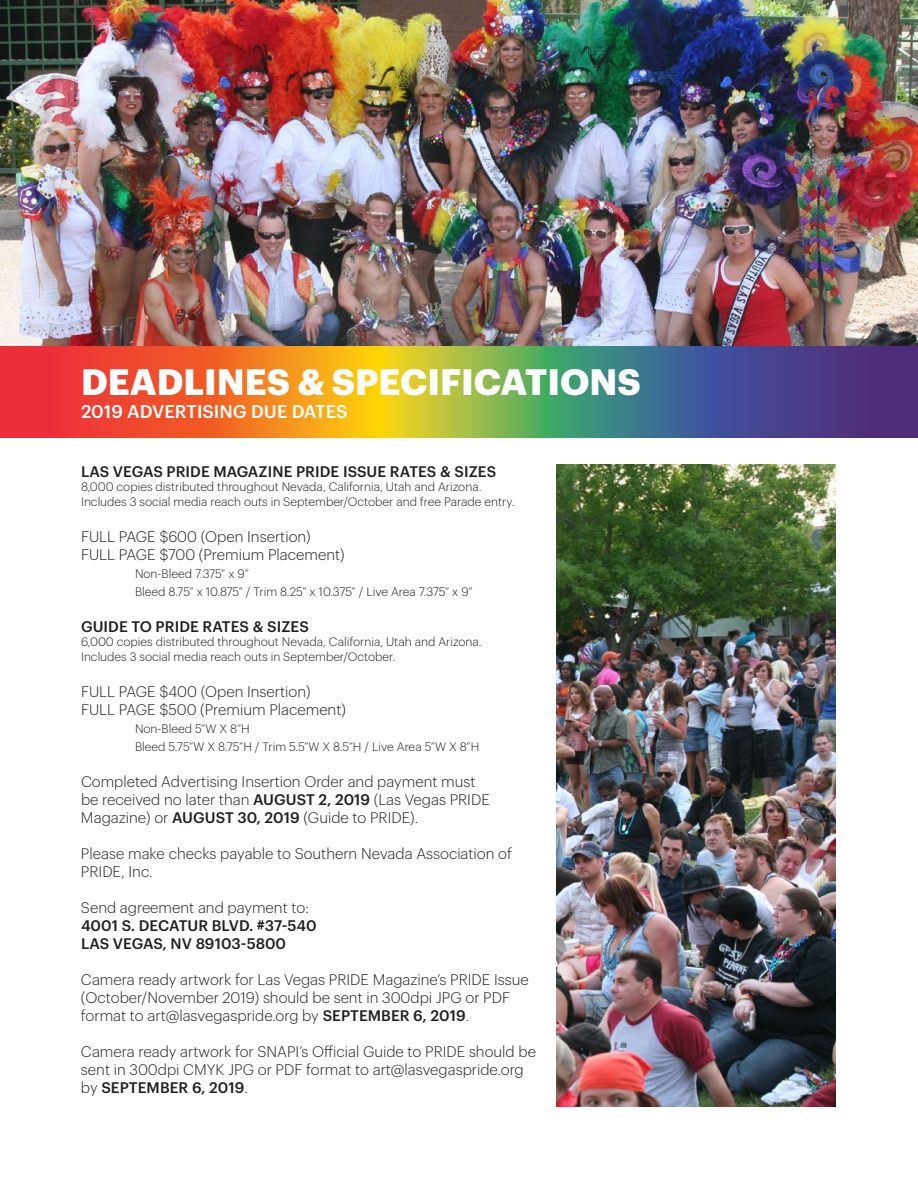
<style>
.page{position:relative;width:918px;height:1188px;background:#fff}
.page>*{position:absolute;margin:0;border:0;box-sizing:border-box;transform-origin:0 0}
.t1{font:700 36px "Graphik";color:#fff}
.t2{font:500 18px "Graphik";color:#fff}
.t3{font:300 15px/18px "Graphik";color:#231f20}
.t4{font:500 15px/18px "Graphik";letter-spacing:.005em;color:#231f20}
.t5{font:300 12px/14.4px "Graphik";color:#231f20}
.s1{font-weight:500}
</style>
<div class="page">
<svg style="left:0;top:346px;width:918px;height:91px;background:#9e7152"></svg>
<img style="left:0;top:0;width:918px;height:346px">
<img style="left:556px;top:465px;width:280px;height:642px">
<h1 class="t1" style="left:81px;top:354px;width:561px">DEADLINES &amp; SPECIFICATIONS</h1>
<p class="t2" style="left:81px;top:397px;width:268px">2019 ADVERTISING DUE DATES</p>
<p class="t4" style="left:81px;top:461px;width:417px">LAS VEGAS PRIDE MAGAZINE PRIDE ISSUE RATES &amp; SIZES</p>
<p class="t5" style="left:81px;top:479px;width:435px">8,000 copies distributed throughout Nevada, California, Utah and Arizona.<br>Includes 3 social media reach outs in September/October and free Parade entry.</p>
<p class="t3" style="left:81px;top:526px;width:265px">FULL PAGE $600 (Open Insertion)<br>FULL PAGE $700 (Premium Placement)</p>
<p class="t5" style="left:135px;top:564px;width:339px;line-height:18px">Non-Bleed 7.375” x 9”<br>Bleed 8.75” x 10.875” / Trim 8.25” x 10.375” / Live Area 7.375” x 9”</p>
<p class="t4" style="left:81px;top:616px;width:229px">GUIDE TO PRIDE RATES &amp; SIZES</p>
<p class="t5" style="left:81px;top:634px;width:402px">6,000 copies distributed throughout Nevada, California, Utah and Arizona.<br>Includes 3 social media reach outs in September/October.</p>
<p class="t3" style="left:81px;top:681px;width:266px">FULL PAGE $400 (Open Insertion)<br>FULL PAGE $500 (Premium Placement)</p>
<p class="t5" style="left:135px;top:718px;width:346px;line-height:18px">Non-Bleed 5”W X 8”H<br>Bleed 5.75”W X 8.75”H / Trim 5.5”W X 8.5”H / Live Area 5”W X 8”H</p>
<p class="t3" style="left:81px;top:771px;width:410px">Completed Advertising Insertion Order and payment must be received no later than <span class="s1">AUGUST 2, 2019</span> (Las Vegas PRIDE<br>Magazine) or <span class="s1">AUGUST 30, 2019</span> (Guide to PRIDE).</p>
<p class="t3" style="left:81px;top:843px;width:433px">Please make checks payable to Southern Nevada Association of<br>PRIDE, Inc.</p>
<p class="t3" style="left:81px;top:897px;width:229px">Send agreement and payment to:</p>
<p class="t4" style="left:81px;top:915px;width:237px">4001 S. DECATUR BLVD. #37-540<br>LAS VEGAS, NV 89103-5800</p>
<p class="t3" style="left:81px;top:969px;width:449px">Camera ready artwork for Las Vegas PRIDE Magazine’s PRIDE Issue (October/November 2019) should be sent in 300dpi JPG or PDF format to art@lasvegaspride.org by <span class="s1">SEPTEMBER 6, 2019</span>.</p>
<p class="t3" style="left:81px;top:1041px;width:456px">Camera ready artwork for SNAPI’s Official Guide to PRIDE should be sent in 300dpi CMYK JPG or PDF format to art@lasvegaspride.org by <span class="s1">SEPTEMBER 6, 2019</span>.</p>
</div>
